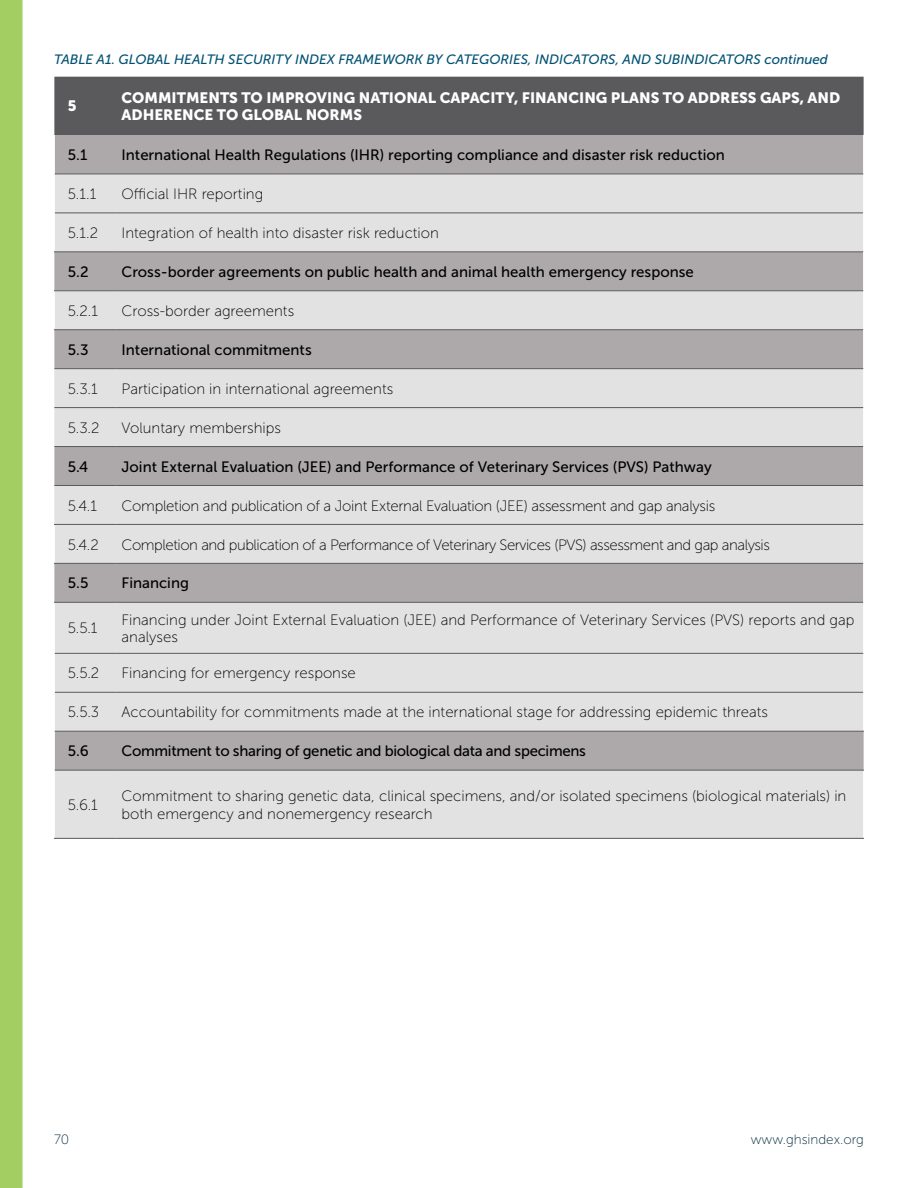
<style>
.page{position:relative;width:918px;height:1188px;background:#fff}
.page>*{position:absolute;margin:0;border:0;box-sizing:border-box;transform-origin:0 0}
.t1{font:15px/17.2px "Museo Sans 100";color:#000}
.t2{font:15px "Museo Sans 500";color:#000}
.t3{font:15px/17.2px "Museo Sans 900";color:#fff}
.t4{font:15px "Museo Sans 100";letter-spacing:-.03em;color:#000}
.t5{font:15px "Museo Sans 100";letter-spacing:-.02em;color:#000}
.t6{font:15px "Museo Sans 500";letter-spacing:-.02em;color:#000}
.t7{font:italic 13.5px "Museo Sans 500";color:#005174}
.t8{font:13.5px "Museo Sans 100";color:#00293d}
</style>
<div class="page">
<div style="left:0;top:0;width:22px;height:1188px;background:#a3cf62"></div>
<div style="left:54px;top:77px;width:810px;height:58px;background:#5a5a5c"></div>
<div style="left:55px;top:135px;width:808px;height:39px;background:#ada9ab"></div>
<svg style="left:54px;top:175px;width:810px;height:663px;background:#d2d0d1"></svg>
<hr style="left:55px;top:213px;width:61px;height:1px;background:#5a5a5c">
<hr style="left:116px;top:213px;width:747px;height:1px;background:#5a5a5c">
<hr style="left:55px;top:692px;width:61px;height:1px;background:#5a5a5c">
<hr style="left:116px;top:692px;width:747px;height:1px;background:#5a5a5c">
<hr style="left:54px;top:174px;width:1px;height:39px;background:#fff">
<hr style="left:863px;top:174px;width:1px;height:39px;background:#fff">
<hr style="left:54px;top:213px;width:1px;height:39px;background:#fff">
<hr style="left:863px;top:213px;width:1px;height:39px;background:#fff">
<hr style="left:54px;top:291px;width:1px;height:39px;background:#fff">
<hr style="left:863px;top:291px;width:1px;height:39px;background:#fff">
<hr style="left:54px;top:525px;width:1px;height:38px;background:#fff">
<hr style="left:863px;top:524px;width:1px;height:39px;background:#fff">
<hr style="left:54px;top:653px;width:1px;height:39px;background:#fff">
<hr style="left:863px;top:653px;width:1px;height:39px;background:#fff">
<hr style="left:54px;top:692px;width:1px;height:39px;background:#fff">
<hr style="left:863px;top:692px;width:1px;height:39px;background:#fff">
<hr style="left:54px;top:770px;width:1px;height:68px;background:#fff">
<hr style="left:863px;top:770px;width:1px;height:68px;background:#fff">
<hr style="left:55px;top:174px;width:61px;height:1px;background:#5a5a5c">
<hr style="left:116px;top:174px;width:747px;height:1px;background:#5a5a5c">
<hr style="left:863px;top:369px;width:1px;height:39px;background:#fff">
<hr style="left:54px;top:252px;width:62px;height:1px;background:#5a5a5c">
<hr style="left:116px;top:252px;width:747px;height:1px;background:#5a5a5c">
<hr style="left:863px;top:252px;width:1px;height:39px;background:#fff">
<hr style="left:54px;top:291px;width:62px;height:1px;background:#5a5a5c">
<hr style="left:116px;top:291px;width:747px;height:1px;background:#5a5a5c">
<hr style="left:54px;top:731px;width:1px;height:39px;background:#fff">
<hr style="left:55px;top:731px;width:61px;height:1px;background:#5a5a5c">
<hr style="left:116px;top:731px;width:748px;height:1px;background:#5a5a5c">
<hr style="left:55px;top:770px;width:61px;height:1px;background:#5a5a5c">
<hr style="left:116px;top:770px;width:748px;height:1px;background:#5a5a5c">
<hr style="left:54px;top:329px;width:62px;height:1px;background:#5a5a5c">
<hr style="left:116px;top:329px;width:747px;height:1px;background:#5a5a5c">
<hr style="left:863px;top:330px;width:1px;height:39px;background:#fff">
<hr style="left:54px;top:368px;width:62px;height:1px;background:#5a5a5c">
<hr style="left:116px;top:368px;width:747px;height:1px;background:#5a5a5c">
<hr style="left:54px;top:838px;width:62px;height:1px;background:#5a5a5c">
<hr style="left:116px;top:838px;width:748px;height:1px;background:#5a5a5c">
<hr style="left:54px;top:407px;width:62px;height:1px;background:#5a5a5c">
<hr style="left:116px;top:407px;width:747px;height:1px;background:#5a5a5c">
<hr style="left:863px;top:408px;width:1px;height:39px;background:#fff">
<hr style="left:54px;top:446px;width:62px;height:1px;background:#5a5a5c">
<hr style="left:116px;top:446px;width:747px;height:1px;background:#5a5a5c">
<hr style="left:863px;top:447px;width:1px;height:38px;background:#fff">
<hr style="left:54px;top:485px;width:62px;height:1px;background:#5a5a5c">
<hr style="left:116px;top:485px;width:747px;height:1px;background:#5a5a5c">
<hr style="left:863px;top:485px;width:1px;height:39px;background:#fff">
<hr style="left:54px;top:524px;width:62px;height:1px;background:#5a5a5c">
<hr style="left:116px;top:524px;width:747px;height:1px;background:#5a5a5c">
<hr style="left:54px;top:563px;width:62px;height:1px;background:#5a5a5c">
<hr style="left:116px;top:563px;width:747px;height:1px;background:#5a5a5c">
<hr style="left:863px;top:563px;width:1px;height:39px;background:#fff">
<hr style="left:54px;top:603px;width:1px;height:50px;background:#fff">
<hr style="left:54px;top:602px;width:62px;height:1px;background:#5a5a5c">
<hr style="left:116px;top:602px;width:747px;height:1px;background:#5a5a5c">
<hr style="left:863px;top:602px;width:1px;height:51px;background:#fff">
<hr style="left:55px;top:653px;width:61px;height:1px;background:#5a5a5c">
<hr style="left:116px;top:653px;width:747px;height:1px;background:#5a5a5c">
<p class="t7" style="left:54px;top:52px;width:776px">TABLE A1. GLOBAL HEALTH SECURITY INDEX FRAMEWORK BY CATEGORIES, INDICATORS, AND SUBINDICATORS continued</p>
<p class="t3" style="left:68px;top:98px;width:10px">5</p>
<p class="t3" style="left:122px;top:89px;width:720px">COMMITMENTS TO IMPROVING NATIONAL CAPACITY, FINANCING PLANS TO ADDRESS GAPS, AND<br>ADHERENCE TO GLOBAL NORMS</p>
<p class="t2" style="left:68px;top:147px;width:21px">5.1</p>
<p class="t2" style="left:122px;top:147px;width:605px">International Health Regulations (IHR) reporting compliance and disaster risk reduction</p>
<p class="t1" style="left:68px;top:185px;width:30px">5.1.1</p>
<p class="t1" style="left:122px;top:185px;width:143px">Official IHR reporting</p>
<p class="t1" style="left:68px;top:224px;width:32px">5.1.2</p>
<p class="t1" style="left:122px;top:224px;width:319px">Integration of health into disaster risk reduction</p>
<p class="t2" style="left:68px;top:264px;width:22px">5.2</p>
<p class="t2" style="left:122px;top:264px;width:574px">Cross-border agreements on public health and animal health emergency response</p>
<p class="t1" style="left:68px;top:302px;width:32px">5.2.1</p>
<p class="t1" style="left:122px;top:302px;width:174px">Cross-border agreements</p>
<p class="t2" style="left:68px;top:341px;width:22px">5.3</p>
<p class="t2" style="left:122px;top:341px;width:192px">International commitments</p>
<p class="t1" style="left:68px;top:380px;width:31px">5.3.1</p>
<p class="t1" style="left:122px;top:380px;width:273px">Participation in international agreements</p>
<p class="t1" style="left:68px;top:419px;width:33px">5.3.2</p>
<p class="t1" style="left:122px;top:419px;width:161px">Voluntary memberships</p>
<p class="t2" style="left:68px;top:458px;width:22px">5.4</p>
<p class="t2" style="left:122px;top:458px;width:592px">Joint External Evaluation (JEE) and Performance of Veterinary Services (PVS) Pathway</p>
<p class="t1" style="left:68px;top:497px;width:31px">5.4.1</p>
<p class="t5" style="left:122px;top:497px;width:595px">Completion and publication of a Joint External Evaluation (JEE) assessment and gap analysis</p>
<p class="t1" style="left:68px;top:536px;width:32px">5.4.2</p>
<p class="t4" style="left:122px;top:536px;width:650px">Completion and publication of a Performance of Veterinary Services (PVS) assessment and gap analysis</p>
<p class="t2" style="left:68px;top:575px;width:22px">5.5</p>
<p class="t2" style="left:122px;top:575px;width:69px">Financing</p>
<p class="t1" style="left:68px;top:620px;width:31px">5.5.1</p>
<p class="t1" style="left:122px;top:611px;width:734px">Financing under Joint External Evaluation (JEE) and Performance of Veterinary Services (PVS) reports and gap analyses</p>
<p class="t1" style="left:68px;top:665px;width:33px">5.5.2</p>
<p class="t1" style="left:122px;top:665px;width:236px">Financing for emergency response</p>
<p class="t1" style="left:68px;top:704px;width:33px">5.5.3</p>
<p class="t1" style="left:122px;top:704px;width:648px">Accountability for commitments made at the international stage for addressing epidemic threats</p>
<p class="t2" style="left:68px;top:743px;width:22px">5.6</p>
<p class="t6" style="left:122px;top:743px;width:466px">Commitment to sharing of genetic and biological data and specimens</p>
<p class="t1" style="left:68px;top:796px;width:31px">5.6.1</p>
<p class="t1" style="left:122px;top:788px;width:726px">Commitment to sharing genetic data, clinical specimens, and/or isolated specimens (biological materials) in both emergency and nonemergency research</p>
<p class="t8" style="left:54px;top:1132px;width:17px">70</p>
<p class="t8" style="left:751px;top:1132px;width:115px">www.ghsindex.org</p>
</div>
